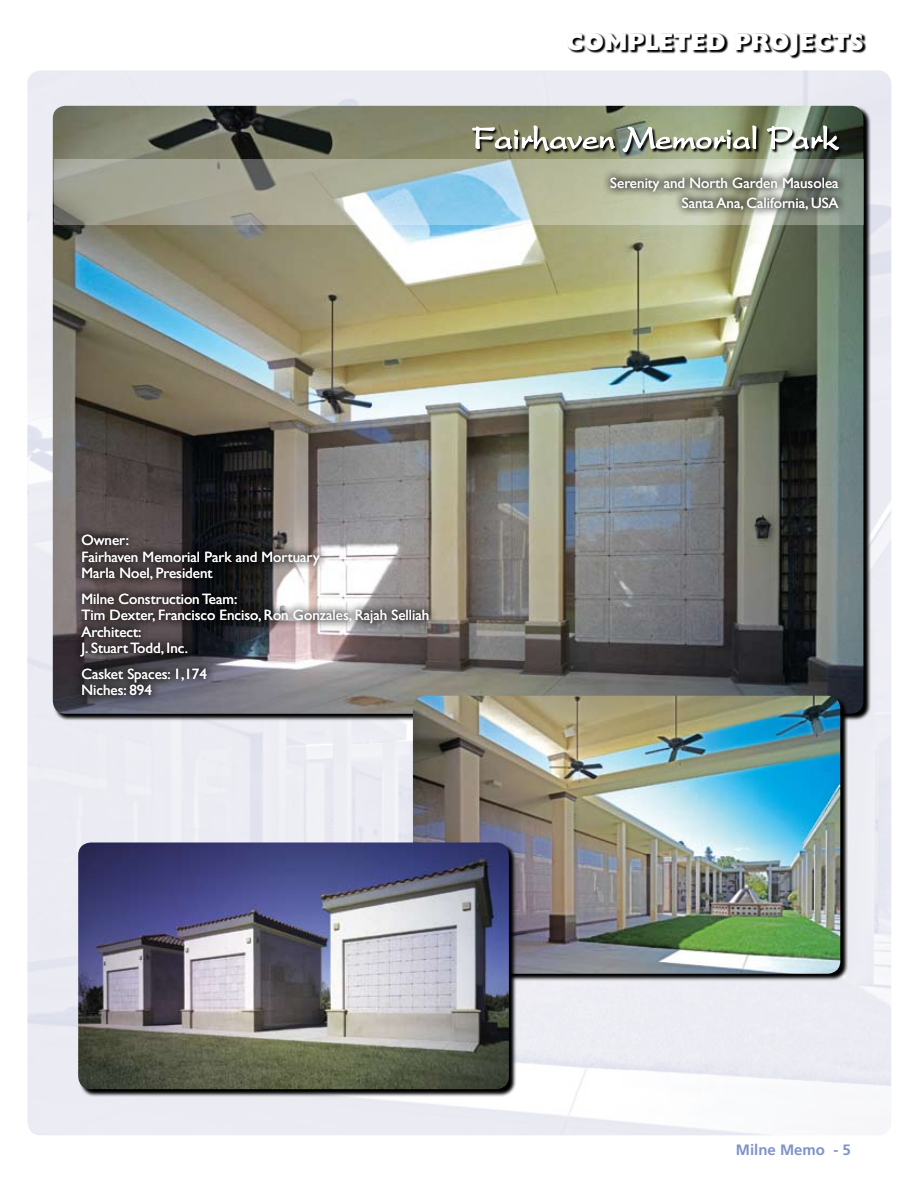
<style>
.page{position:relative;width:918px;height:1188px;background:#fff}
.page>*{position:absolute;margin:0;border:0;box-sizing:border-box;transform-origin:0 0}
.t1{font:33px "Present";color:#fff}
.t2{font:800 24px "Gill Sans";color:#fff}
.t3{font:15px/16.5px "Gill Sans";color:#fff}
.t4{font:700 15px "Frutiger";color:#7e93c7}
</style>
<div class="page">
<img style="left:53px;top:106px;width:810px;height:608px">
<svg style="left:517px;top:697px;width:331px;height:285px;background:#636466"></svg>
<img style="left:413px;top:696px;width:427px;height:278px">
<svg style="left:79px;top:843px;width:438px;height:254px;background:#5b5a5d"></svg>
<img style="left:78px;top:843px;width:431px;height:246px">
<svg style="left:54px;top:159px;width:810px;height:66px;background:#a7b2a8"></svg>
<svg style="left:616px;top:126px;width:227px;height:30px"></svg>
<svg style="left:471px;top:125px;width:145px;height:41px;background:#969880"></svg>
<svg style="left:622px;top:125px;width:135px;height:41px;background:#9da58d"></svg>
<svg style="left:766px;top:125px;width:74px;height:41px;background:#8e978c"></svg>
<svg style="left:567px;top:33px;width:299px;height:26px"></svg>
<svg style="left:602px;top:169px;width:244px;height:47px;background:#919785"></svg>
<svg style="left:71px;top:526px;width:365px;height:177px;background:#6b6668"></svg>
<h2 class="t2" style="left:566px;top:28px;width:299px">COMPLETED PROJECTS</h2>
<h1 class="t1" style="left:472px;top:119px;width:368px">Fairhaven Memorial Park</h1>
<p class="t3" style="left:610px;top:173px;width:230px;line-height:19.5px;text-align:right">Serenity and North Garden Mausolea<br>Santa Ana, California, USA</p>
<p class="t3" style="left:81px;top:532px;width:240px">Owner:<br>Fairhaven Memorial Park and Mortuary<br>Marla Noel, President</p>
<p class="t3" style="left:81px;top:590px;width:349px">Milne Construction Team:<br>Tim Dexter, Francisco Enciso, Ron Gonzales, Rajah Selliah<br>Architect:<br>J. Stuart Todd, Inc.</p>
<p class="t3" style="left:81px;top:665px;width:127px">Casket Spaces: 1,174<br>Niches: 894</p>
<p class="t4" style="left:736px;top:1141px;width:117px">Milne Memo - 5</p>
</div>
